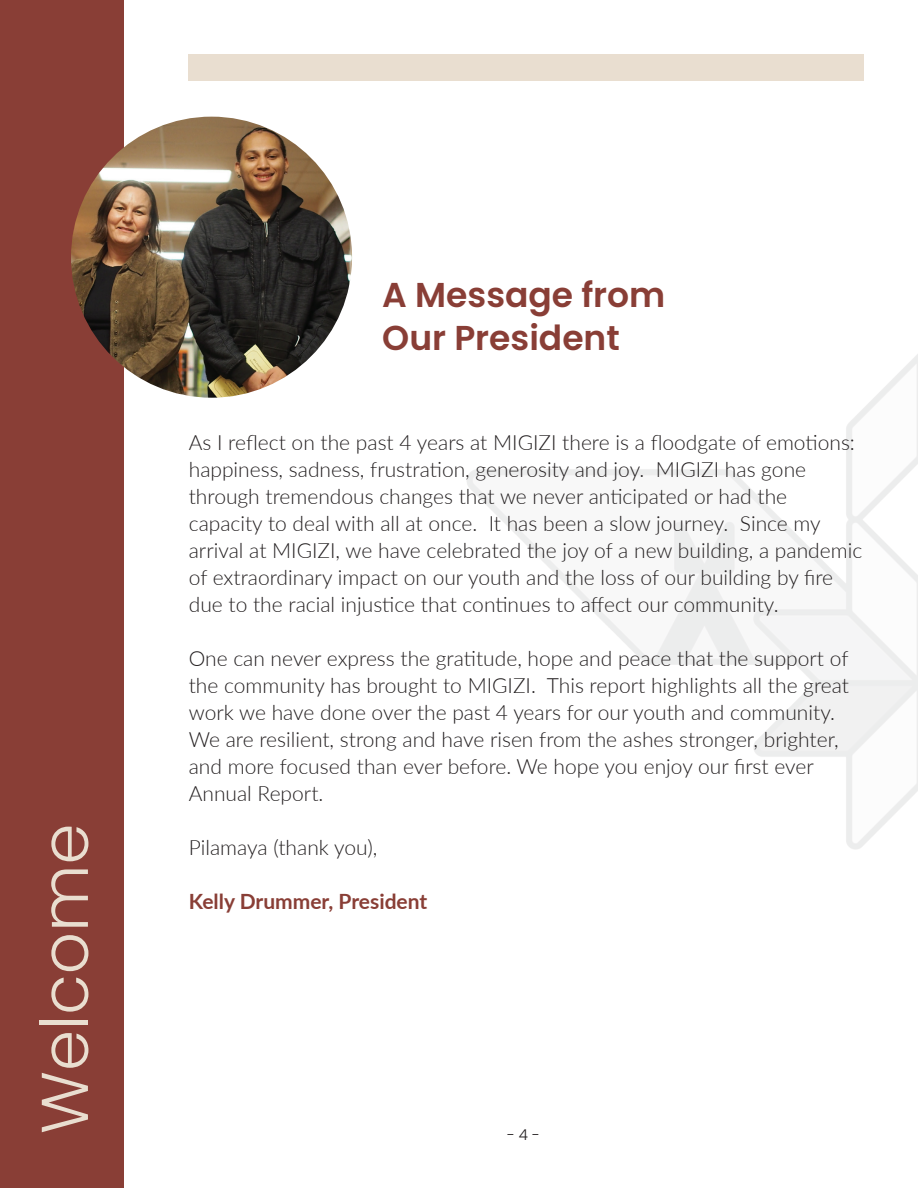
<style>
.page{position:relative;width:918px;height:1188px;background:#fff}
.page>*{position:absolute;margin:0;border:0;box-sizing:border-box;transform-origin:0 0}
.t1{font:300 66px "Poppins";color:#e9ded0}
.t2{font:600 34.5px/43.5px "Poppins";color:#893e36}
.t3{font:300 21px/27px "Lato";color:#231f20}
.t4{font:700 21px "Lato";color:#893e36}
.t5{font:300 15px "Poppins";color:#231f20}
</style>
<div class="page">
<div style="left:0;top:0;width:123px;height:1188px;background:#893e36"></div>
<div style="left:189px;top:54px;width:675px;height:27px;background:#e9ded0"></div>
<img style="left:71px;top:117px;width:281px;height:281px;border-radius:141px">
<p class="t1" style="left:27px;top:1134px;width:312px;rotate:-90deg">Welcome</p>
<p class="t2" style="left:382px;top:273px;width:285px">A Message from<br>Our President</p>
<p class="t3" style="left:189px;top:428px;width:675px">As I reflect on the past 4 years at MIGIZI there is a floodgate of emotions: happiness, sadness, frustration, generosity and joy. MIGIZI has gone through tremendous changes that we never anticipated or had the capacity to deal with all at once. It has been a slow journey. Since my arrival at MIGIZI, we have celebrated the joy of a new building, a pandemic of extraordinary impact on our youth and the loss of our building by fire due to the racial injustice that continues to affect our community.</p>
<p class="t3" style="left:189px;top:644px;width:662px">One can never express the gratitude, hope and peace that the support of the community has brought to MIGIZI. This report highlights all the great work we have done over the past 4 years for our youth and community.<br>We are resilient, strong and have risen from the ashes stronger, brighter, and more focused than ever before. We hope you enjoy our first ever Annual Report.</p>
<p class="t3" style="left:189px;top:833px;width:190px">Pilamaya (thank you),</p>
<p class="t4" style="left:189px;top:886px;width:240px">Kelly Drummer, President</p>
<p class="t5" style="left:507px;top:1126px;width:34px">- 4 -</p>
</div>
